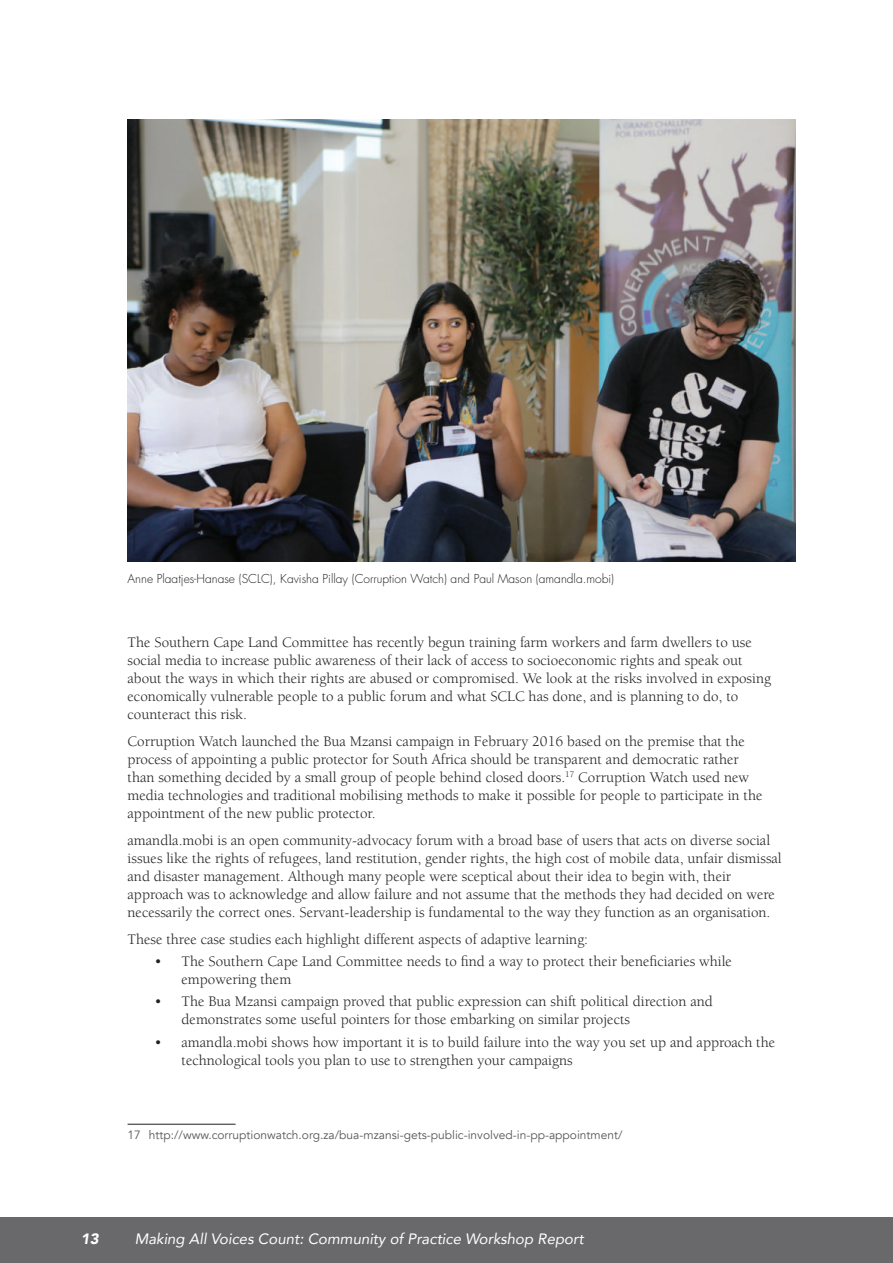
<style>
.page{position:relative;width:893px;height:1263px;background:#fff}
.page>*{position:absolute;margin:0;border:0;box-sizing:border-box;transform-origin:0 0}
.t1{font:15px/18px "Berkeley";color:#231f20}
.t2{font:italic 15px "Avenir";color:#fff}
.t3{font:italic 900 15px "Avenir";color:#fff}
.t4{font:12px "Avenir";color:#57585a}
.t5{font:300 12px "Futura";color:#231f20}
</style>
<div class="page">
<div style="left:0;top:1217px;width:893px;height:46px;background:#69696c"></div>
<hr style="left:128px;top:1124px;width:108px;height:1px;background:#231f20">
<img style="left:128px;top:119px;width:667px;height:442px">
<p class="t5" style="left:128px;top:571px;width:488px">Anne Plaatjes-Hanase (SCLC), Kavisha Pillay (Corruption Watch) and Paul Mason (amandla.mobi)</p>
<p class="t1" style="left:128px;top:633px;width:645px">The Southern Cape Land Committee has recently begun training farm workers and farm dwellers to use social media to increase public awareness of their lack of access to socioeconomic rights and speak out about the ways in which their rights are abused or compromised. We look at the risks involved in exposing economically vulnerable people to a public forum and what SCLC has done, and is planning to do, to counteract this risk.</p>
<p class="t1" style="left:128px;top:732px;width:636px">Corruption Watch launched the Bua Mzansi campaign in February 2016 based on the premise that the process of appointing a public protector for South Africa should be transparent and democratic rather than something decided by a small group of people behind closed doors.<sup>17</sup> Corruption Watch used new media technologies and traditional mobilising methods to make it possible for people to participate in the appointment of the new public protector.</p>
<p class="t1" style="left:128px;top:831px;width:656px">amandla.mobi is an open community-advocacy forum with a broad base of users that acts on diverse social issues like the rights of refugees, land restitution, gender rights, the high cost of mobile data, unfair dismissal and disaster management. Although many people were sceptical about their idea to begin with, their approach was to acknowledge and allow failure and not assume that the methods they had decided on were necessarily the correct ones. Servant-leadership is fundamental to the way they function as an organisation.</p>
<p class="t1" style="left:128px;top:930px;width:462px">These three case studies each highlight different aspects of adaptive learning:</p>
<p class="t1" style="left:182px;top:953px;width:552px;text-indent:-27px">• The Southern Cape Land Committee needs to find a way to protect their beneficiaries while empowering them</p>
<p class="t1" style="left:182px;top:993px;width:533px;text-indent:-27px">• The Bua Mzansi campaign proved that public expression can shift political direction and demonstrates some useful pointers for those embarking on similar projects</p>
<p class="t1" style="left:182px;top:1033px;width:595px;text-indent:-27px">• amandla.mobi shows how important it is to build failure into the way you set up and approach the technological tools you plan to use to strengthen your campaigns</p>
<p class="t4" style="left:128px;top:1127px;width:496px">17 http://www.corruptionwatch.org.za/bua-mzansi-gets-public-involved-in-pp-appointment/</p>
<p class="t3" style="left:81px;top:1226px;width:19px">13</p>
<p class="t2" style="left:135px;top:1229px;width:450px">Making All Voices Count: Community of Practice Workshop Report</p>
</div>
